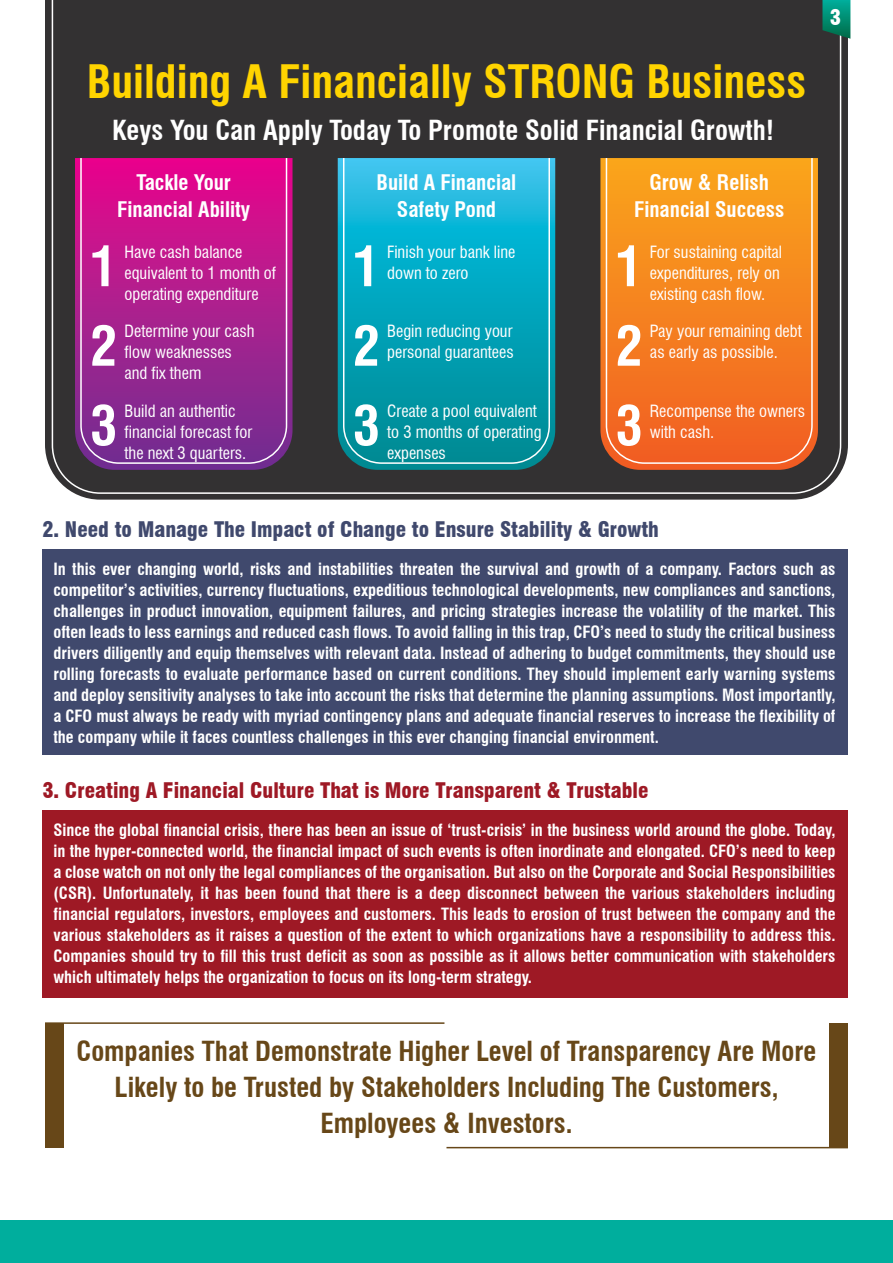
<style>
.page{position:relative;width:893px;height:1263px;background:#fff}
.page>*{position:absolute;margin:0;border:0;box-sizing:border-box;transform-origin:0 0}
.t1{font:700 condensed 54px "Swiss 721 BT";color:#fff}
.t2{font:700 condensed 45px "Swiss 721 BT";color:#ffd400}
.t3{font:700 condensed 27px/36px "Swiss 721 BT";color:#674718;text-align:center}
.t4{font:700 condensed 27px "Swiss 721 BT";color:#fff}
.t5{font:700 condensed 21px/27px "Swiss 721 BT";color:#fff;text-align:center}
.t6{font:900 condensed 21px "Swiss 721 BT";color:#9e1925}
.t7{font:900 condensed 21px "Swiss 721 BT";color:#40496d}
.t8{font:900 condensed 21px "Swiss 721 BT";color:#fff}
.t9{font:700 condensed 16.5px/21px "Swiss 721 BT";color:#fff;text-align:justify}
.t10{font:condensed 16.5px/21px "Swiss 721 BT";color:#fff}
</style>
<div class="page">
<div style="left:0;top:1220px;width:893px;height:43px;background:#00ae9d"></div>
<div style="left:43px;top:549px;width:805px;height:205px;background:#40496d"></div>
<div style="left:43px;top:810px;width:805px;height:187px;background:#9e1925"></div>
<svg style="left:45px;top:0;width:803px;height:500px;background:#494748"></svg>
<div style="left:51px;top:0;width:791px;height:495px;background:#333132"></div>
<svg style="left:75px;top:158px;width:218px;height:312px;background:#90217f"></svg>
<svg style="left:80px;top:157px;width:208px;height:308px;background:#b02893"></svg>
<svg style="left:600px;top:158px;width:218px;height:312px;background:#d56f22"></svg>
<svg style="left:338px;top:158px;width:217px;height:312px;background:#0d91a3"></svg>
<svg style="left:342px;top:157px;width:209px;height:308px;background:#0ea6be"></svg>
<svg style="left:605px;top:157px;width:208px;height:308px;background:#f48424"></svg>
<svg style="left:822px;top:0;width:28px;height:39px"></svg>
<div style="left:45px;top:1023px;width:19px;height:124px;background:#674718"></div>
<div style="left:829px;top:1023px;width:19px;height:124px;background:#674718"></div>
<hr style="left:45px;top:1022px;width:399px;height:2px;background:#674718">
<hr style="left:446px;top:1147px;width:402px;height:1px;background:#674718">
<h2 class="t2" style="left:87px;top:55px;width:721px">Building A Financially STRONG Business</h2>
<h3 class="t4" style="left:112px;top:114px;width:663px">Keys You Can Apply Today To Promote Solid Financial Growth!</h3>
<p class="t5" style="left:117px;top:169px;width:135px">Tackle Your<br>Financial Ability</p>
<h1 class="t1" style="left:90px;top:234px;width:28px">1</h1>
<p class="t10" style="left:125px;top:241px;width:153px">Have cash balance equivalent to 1 month of operating expenditure</p>
<h1 class="t1" style="left:90px;top:314px;width:28px">2</h1>
<p class="t10" style="left:125px;top:321px;width:131px">Determine your cash flow weaknesses and fix them</p>
<h1 class="t1" style="left:90px;top:393px;width:28px">3</h1>
<p class="t10" style="left:125px;top:400px;width:129px">Build an authentic financial forecast for the next 3 quarters.</p>
<p class="t5" style="left:634px;top:169px;width:152px">Grow &amp; Relish<br>Financial Success</p>
<p class="t5" style="left:377px;top:169px;width:141px">Build A Financial<br>Safety Pond</p>
<h1 class="t1" style="left:353px;top:234px;width:28px">1</h1>
<p class="t10" style="left:387px;top:241px;width:130px">Finish your bank line down to zero</p>
<h1 class="t1" style="left:353px;top:314px;width:28px">2</h1>
<p class="t10" style="left:387px;top:321px;width:128px">Begin reducing your personal guarantees</p>
<h1 class="t1" style="left:353px;top:393px;width:28px">3</h1>
<p class="t10" style="left:387px;top:400px;width:156px">Create a pool equivalent to 3 months of operating expenses</p>
<h1 class="t1" style="left:615px;top:234px;width:28px">1</h1>
<p class="t10" style="left:650px;top:241px;width:134px">For sustaining capital expenditures, rely on existing cash flow.</p>
<h1 class="t1" style="left:615px;top:314px;width:28px">2</h1>
<p class="t10" style="left:650px;top:321px;width:153px">Pay your remaining debt as early as possible.</p>
<h1 class="t1" style="left:615px;top:393px;width:28px">3</h1>
<p class="t10" style="left:650px;top:400px;width:157px">Recompense the owners with cash.</p>
<p class="t8" style="left:830px;top:5px;width:13px">3</p>
<p class="t7" style="left:42px;top:516px;width:618px">2. Need to Manage The Impact of Change to Ensure Stability &amp; Growth</p>
<p class="t9" style="left:54px;top:558px;width:783px">In this ever changing world, risks and instabilities threaten the survival and growth of a company. Factors such as competitor’s activities, currency fluctuations, expeditious technological developments, new compliances and sanctions, challenges in product innovation, equipment failures, and pricing strategies increase the volatility of the market. This often leads to less earnings and reduced cash flows. To avoid falling in this trap, CFO’s need to study the critical business drivers diligently and equip themselves with relevant data. Instead of adhering to budget commitments, they should use rolling forecasts to evaluate performance based on current conditions. They should implement early warning systems and deploy sensitivity analyses to take into account the risks that determine the planning assumptions. Most importantly, a CFO must always be ready with myriad contingency plans and adequate financial reserves to increase the flexibility of the company while it faces countless challenges in this ever changing financial environment.</p>
<p class="t6" style="left:42px;top:777px;width:608px">3. Creating A Financial Culture That is More Transparent &amp; Trustable</p>
<p class="t9" style="left:54px;top:819px;width:783px">Since the global financial crisis, there has been an issue of ‘trust-crisis’ in the business world around the globe. Today, in the hyper-connected world, the financial impact of such events is often inordinate and elongated. CFO’s need to keep a close watch on not only the legal compliances of the organisation. But also on the Corporate and Social Responsibilities (CSR). Unfortunately, it has been found that there is a deep disconnect between the various stakeholders including financial regulators, investors, employees and customers. This leads to erosion of trust between the company and the various stakeholders as it raises a question of the extent to which organizations have a responsibility to address this.<br>Companies should try to fill this trust deficit as soon as possible as it allows better communication with stakeholders which ultimately helps the organization to focus on its long-term strategy.</p>
<h3 class="t3" style="left:77px;top:1033px;width:741px">Companies That Demonstrate Higher Level of Transparency Are More<br>Likely to be Trusted by Stakeholders Including The Customers,<br>Employees &amp; Investors.</h3>
</div>
